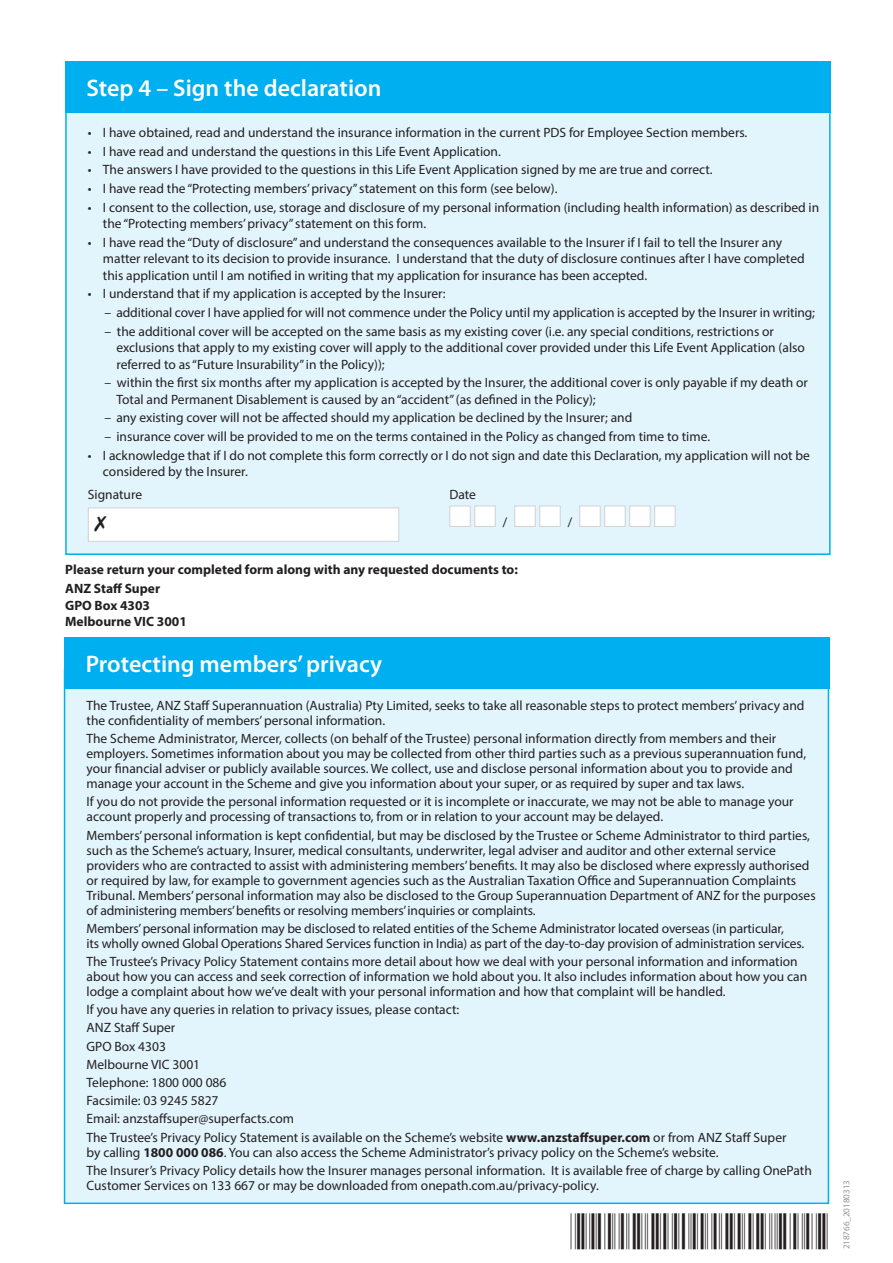
<style>
.page{position:relative;width:893px;height:1263px;background:#fff}
.page>*{position:absolute;margin:0;border:0;box-sizing:border-box;transform-origin:0 0}
.BARCODE{font:36px "C39 P24 Dm Tt";letter-spacing:.035em;color:#231f20}
.STEP_HEADING{font:600 24px "Myriad Pro";color:#fff}
.FILL_IN-BODY{font:13.5px/15px "Myriad Pro";color:#231f20}
.FILL_IN-BODY_BULLET{font:13.5px/16.5px "Myriad Pro";color:#231f20}
.FILL_IN-BODY-2{font:700 13.5px/16.5px "Myriad Pro";color:#231f20}
.Signature{font:300 13.5px "Frutiger";color:#231f20}
.t1{font:9px "Myriad Pro";color:#939598}
.s1{font-weight:700}
</style>
<div class="page">
<div style="left:65px;top:669px;width:763px;height:534px;background:#e2f4fc"></div>
<div style="left:65px;top:638px;width:765px;height:51px;background:#00afef"></div>
<div style="left:66px;top:96px;width:764px;height:458px;background:#e2f4fc"></div>
<div style="left:88px;top:508px;width:311px;height:33px;background:#fff"></div>
<div style="left:88px;top:508px;width:311px;height:34px;border:1px solid #d1d2d4"></div>
<div style="left:449px;top:506px;width:22px;height:21px;background:#fff;border:1px solid #d1d2d4"></div>
<div style="left:474px;top:506px;width:22px;height:21px;background:#fff;border:1px solid #d1d2d4"></div>
<div style="left:514px;top:506px;width:22px;height:21px;background:#fff;border:1px solid #d1d2d4"></div>
<div style="left:539px;top:506px;width:22px;height:21px;background:#fff;border:1px solid #d1d2d4"></div>
<div style="left:579px;top:506px;width:22px;height:21px;background:#fff;border:1px solid #d1d2d4"></div>
<div style="left:604px;top:506px;width:22px;height:21px;background:#fff;border:1px solid #d1d2d4"></div>
<div style="left:629px;top:506px;width:21px;height:21px;background:#fff;border:1px solid #d1d2d4"></div>
<div style="left:654px;top:506px;width:21px;height:21px;background:#fff;border:1px solid #d1d2d4"></div>
<div style="left:65px;top:62px;width:766px;height:51px;background:#00afef"></div>
<p class="STEP_HEADING" style="left:86px;top:73px;width:296px">Step 4 – Sign the declaration</p>
<p class="FILL_IN-BODY" style="left:88px;top:125px;width:661px">• I have obtained, read and understand the insurance information in the current PDS for Employee Section members.</p>
<p class="FILL_IN-BODY" style="left:88px;top:143px;width:414px">• I have read and understand the questions in this Life Event Application.</p>
<p class="FILL_IN-BODY" style="left:88px;top:162px;width:626px">• The answers I have provided to the questions in this Life Event Application signed by me are true and correct.</p>
<p class="FILL_IN-BODY" style="left:88px;top:181px;width:471px">• I have read the “Protecting members’ privacy” statement on this form (see below).</p>
<p class="FILL_IN-BODY" style="left:103px;top:199px;width:718px;line-height:16.5px;text-indent:-15px">• I consent to the collection, use, storage and disclosure of my personal information (including health information) as described in the “Protecting members’ privacy” statement on this form.</p>
<p class="FILL_IN-BODY" style="left:103px;top:234px;width:703px;line-height:16.5px;text-indent:-15px">• I have read the “Duty of disclosure” and understand the consequences available to the Insurer if I fail to tell the Insurer any matter relevant to its decision to provide insurance. I understand that the duty of disclosure continues after I have completed this application until I am notified in writing that my application for insurance has been accepted.</p>
<p class="FILL_IN-BODY" style="left:88px;top:286px;width:359px">• I understand that if my application is accepted by the Insurer:</p>
<p class="FILL_IN-BODY_BULLET" style="left:104px;top:304px;width:712px">– additional cover I have applied for will not commence under the Policy until my application is accepted by the Insurer in writing;</p>
<p class="FILL_IN-BODY_BULLET" style="left:116px;top:323px;width:690px;text-indent:-12px">– the additional cover will be accepted on the same basis as my existing cover (i.e. any special conditions, restrictions or exclusions that apply to my existing cover will apply to the additional cover provided under this Life Event Application (also referred to as “Future Insurability” in the Policy));</p>
<p class="FILL_IN-BODY_BULLET" style="left:116px;top:374px;width:693px;text-indent:-12px">– within the first six months after my application is accepted by the Insurer, the additional cover is only payable if my death or<br>Total and Permanent Disablement is caused by an “accident” (as defined in the Policy);</p>
<p class="FILL_IN-BODY_BULLET" style="left:104px;top:409px;width:529px">– any existing cover will not be affected should my application be declined by the Insurer; and</p>
<p class="FILL_IN-BODY_BULLET" style="left:104px;top:428px;width:607px">– insurance cover will be provided to me on the terms contained in the Policy as changed from time to time.</p>
<p class="FILL_IN-BODY" style="left:103px;top:447px;width:709px;line-height:16.5px;text-indent:-15px">• I acknowledge that if I do not complete this form correctly or I do not sign and date this Declaration, my application will not be considered by the Insurer.</p>
<p class="FILL_IN-BODY" style="left:88px;top:487px;width:56px">Signature</p>
<p class="FILL_IN-BODY" style="left:449px;top:487px;width:28px">Date</p>
<p class="Signature" style="left:503px;top:514px;width:5px">/</p>
<p class="Signature" style="left:568px;top:514px;width:5px">/</p>
<p class="FILL_IN-BODY-2" style="left:65px;top:560px;width:454px">Please return your completed form along with any requested documents to:</p>
<p class="FILL_IN-BODY-2" style="left:65px;top:580px;width:123px">ANZ Staff Super<br>GPO Box 4303<br>Melbourne VIC 3001</p>
<p class="STEP_HEADING" style="left:86px;top:649px;width:298px">Protecting members’ privacy</p>
<p class="FILL_IN-BODY" style="left:87px;top:698px;width:719px">The Trustee, ANZ Staff Superannuation (Australia) Pty Limited, seeks to take all reasonable steps to protect members’ privacy and the confidentiality of members’ personal information.</p>
<p class="FILL_IN-BODY" style="left:87px;top:731px;width:721px">The Scheme Administrator, Mercer, collects (on behalf of the Trustee) personal information directly from members and their employers. Sometimes information about you may be collected from other third parties such as a previous superannuation fund, your financial adviser or publicly available sources. We collect, use and disclose personal information about you to provide and manage your account in the Scheme and give you information about your super, or as required by super and tax laws.</p>
<p class="FILL_IN-BODY" style="left:87px;top:794px;width:709px">If you do not provide the personal information requested or it is incomplete or inaccurate, we may not be able to manage your account properly and processing of transactions to, from or in relation to your account may be delayed.</p>
<p class="FILL_IN-BODY" style="left:87px;top:827px;width:731px">Members’ personal information is kept confidential, but may be disclosed by the Trustee or Scheme Administrator to third parties, such as the Scheme’s actuary, Insurer, medical consultants, underwriter, legal adviser and auditor and other external service providers who are contracted to assist with administering members’ benefits. It may also be disclosed where expressly authorised or required by law, for example to government agencies such as the Australian Taxation Office and Superannuation Complaints Tribunal. Members’ personal information may also be disclosed to the Group Superannuation Department of ANZ for the purposes of administering members’ benefits or resolving members’ inquiries or complaints.</p>
<p class="FILL_IN-BODY" style="left:87px;top:921px;width:719px">Members’ personal information may be disclosed to related entities of the Scheme Administrator located overseas (in particular,<br>its wholly owned Global Operations Shared Services function in India) as part of the day-to-day provision of administration services.</p>
<p class="FILL_IN-BODY" style="left:87px;top:954px;width:722px">The Trustee’s Privacy Policy Statement contains more detail about how we deal with your personal information and information about how you can access and seek correction of information we hold about you. It also includes information about how you can lodge a complaint about how we’ve dealt with your personal information and how that complaint will be handled.</p>
<p class="FILL_IN-BODY" style="left:87px;top:1002px;width:374px">If you have any queries in relation to privacy issues, please contact:</p>
<p class="FILL_IN-BODY" style="left:87px;top:1020px;width:90px">ANZ Staff Super</p>
<p class="FILL_IN-BODY" style="left:87px;top:1038px;width:81px">GPO Box 4303</p>
<p class="FILL_IN-BODY" style="left:87px;top:1056px;width:115px">Melbourne VIC 3001</p>
<p class="FILL_IN-BODY" style="left:87px;top:1075px;width:141px">Telephone: 1800 000 086</p>
<p class="FILL_IN-BODY" style="left:87px;top:1093px;width:134px">Facsimile: 03 9245 5827</p>
<p class="FILL_IN-BODY" style="left:87px;top:1111px;width:209px">Email: anzstaffsuper@superfacts.com</p>
<p class="FILL_IN-BODY" style="left:87px;top:1129px;width:701px">The Trustee’s Privacy Policy Statement is available on the Scheme’s website <span class="s1">www.anzstaffsuper.com</span> or from ANZ Staff Super by calling <span class="s1">1800 000 086</span>. You can also access the Scheme Administrator’s privacy policy on the Scheme’s website.</p>
<p class="FILL_IN-BODY" style="left:87px;top:1162px;width:727px">The Insurer’s Privacy Policy details how the Insurer manages personal information. It is available free of charge by calling OnePath<br>Customer Services on 133 667 or may be downloaded from onepath.com.au/privacy-policy.</p>
<p class="BARCODE" style="left:571px;top:1213px;width:260px">*SA008.A0HCT1*</p>
<p class="t1" style="left:841px;top:1249px;width:71px;rotate:-90deg">218766_20180313</p>
</div>
